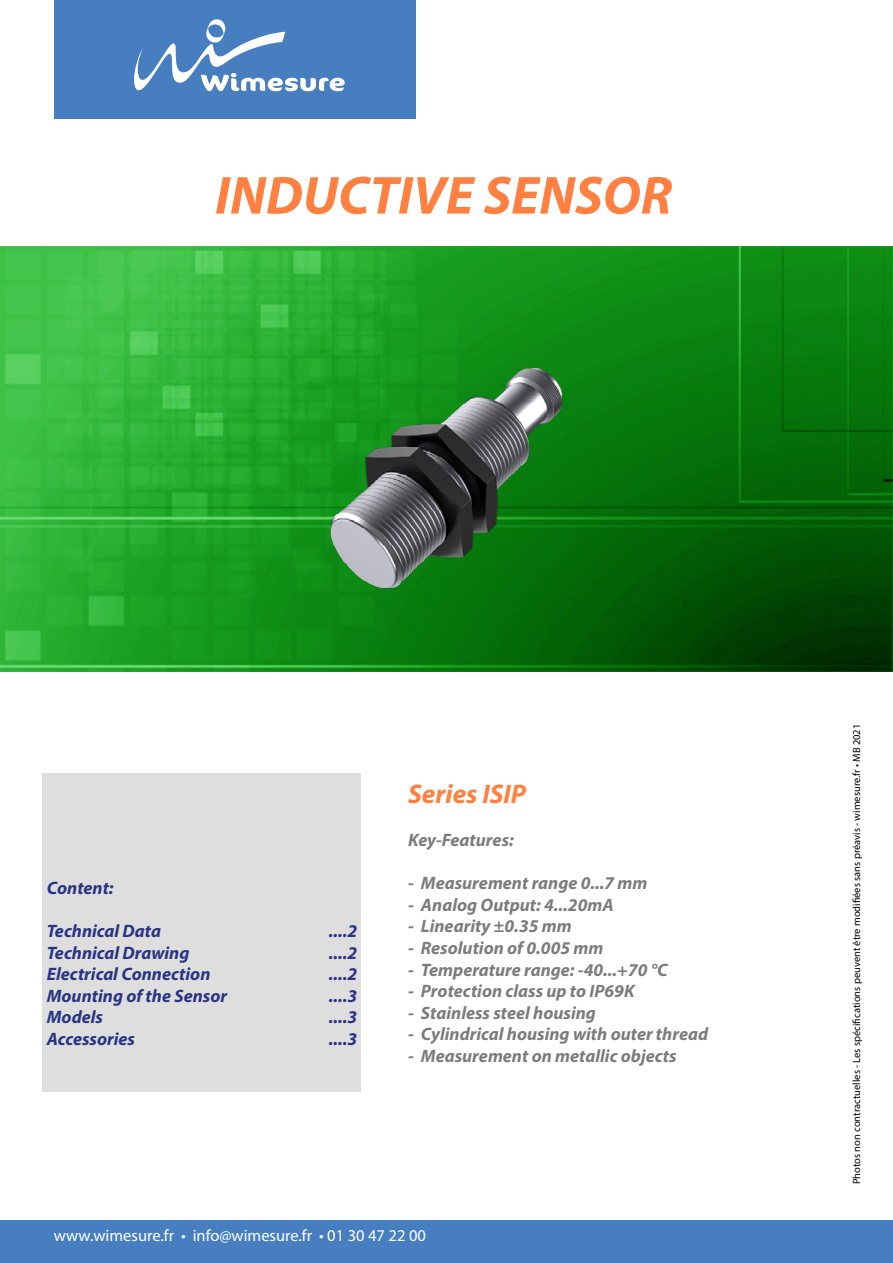
<style>
.page{position:relative;width:893px;height:1263px;background:#fff}
.page>*{position:absolute;margin:0;border:0;box-sizing:border-box;transform-origin:0 0}
.t1{font:italic 700 54px "Myriad Pro";color:#ff8040}
.t2{font:italic 700 27px "Myriad Pro";color:#ff8040}
.t3{font:italic 700 18px "Myriad Pro";color:#7d7c7d}
.t4{font:italic 700 18px "Myriad Pro";color:#283583}
.t5{font:16.5px "Myriad Pro";color:#fff}
.t6{font:10.5px "Myriad Pro";color:#000}
</style>
<div class="page">
<div style="left:54px;top:0;width:362px;height:118px;background:#477ec0"></div>
<svg style="left:134px;top:19px;width:211px;height:72px"></svg>
<div style="left:0;top:1220px;width:893px;height:43px;background:#477ec0"></div>
<div style="left:43px;top:773px;width:318px;height:319px;background:#dfdedf"></div>
<img style="left:0;top:247px;width:893px;height:425px">
<img style="left:106px;top:247px;width:681px;height:425px">
<h1 class="t1" style="left:215px;top:160px;width:459px">INDUCTIVE SENSOR</h1>
<p class="t4" style="left:47px;top:876px;width:68px">Content:</p>
<p class="t4" style="left:47px;top:919px;width:116px">Technical Data</p>
<p class="t4" style="left:329px;top:919px;width:30px">....2</p>
<p class="t4" style="left:47px;top:941px;width:144px">Technical Drawing</p>
<p class="t4" style="left:329px;top:941px;width:30px">....2</p>
<p class="t4" style="left:47px;top:962px;width:165px">Electrical Connection</p>
<p class="t4" style="left:329px;top:962px;width:30px">....2</p>
<p class="t4" style="left:47px;top:984px;width:182px">Mounting of the Sensor</p>
<p class="t4" style="left:329px;top:984px;width:30px">....3</p>
<p class="t4" style="left:47px;top:1005px;width:58px">Models</p>
<p class="t4" style="left:329px;top:1005px;width:30px">....3</p>
<p class="t4" style="left:47px;top:1027px;width:90px">Accessories</p>
<p class="t4" style="left:329px;top:1027px;width:30px">....3</p>
<h2 class="t2" style="left:408px;top:776px;width:119px">Series ISIP</h2>
<p class="t3" style="left:408px;top:828px;width:107px">Key-Features:</p>
<p class="t3" style="left:408px;top:871px;width:241px">- Measurement range 0...7 mm</p>
<p class="t3" style="left:408px;top:893px;width:207px">- Analog Output: 4...20mA</p>
<p class="t3" style="left:408px;top:914px;width:165px">- Linearity ±0.35 mm</p>
<p class="t3" style="left:408px;top:936px;width:197px">- Resolution of 0.005 mm</p>
<p class="t3" style="left:408px;top:958px;width:261px">- Temperature range: -40...+70 °C</p>
<p class="t3" style="left:408px;top:979px;width:228px">- Protection class up to IP69K</p>
<p class="t3" style="left:408px;top:1001px;width:189px">- Stainless steel housing</p>
<p class="t3" style="left:408px;top:1022px;width:301px">- Cylindrical housing with outer thread</p>
<p class="t3" style="left:408px;top:1044px;width:270px">- Measurement on metallic objects</p>
<p class="t5" style="left:54px;top:1225px;width:374px">www.wimesure.fr • info@wimesure.fr • 01 30 47 22 00</p>
<p class="t6" style="left:850px;top:1184px;width:462px;rotate:-90deg">Photos non contractuelles - Les spécifications peuvent être modifiées sans préavis - wimesure.fr • MB 2021</p>
</div>
